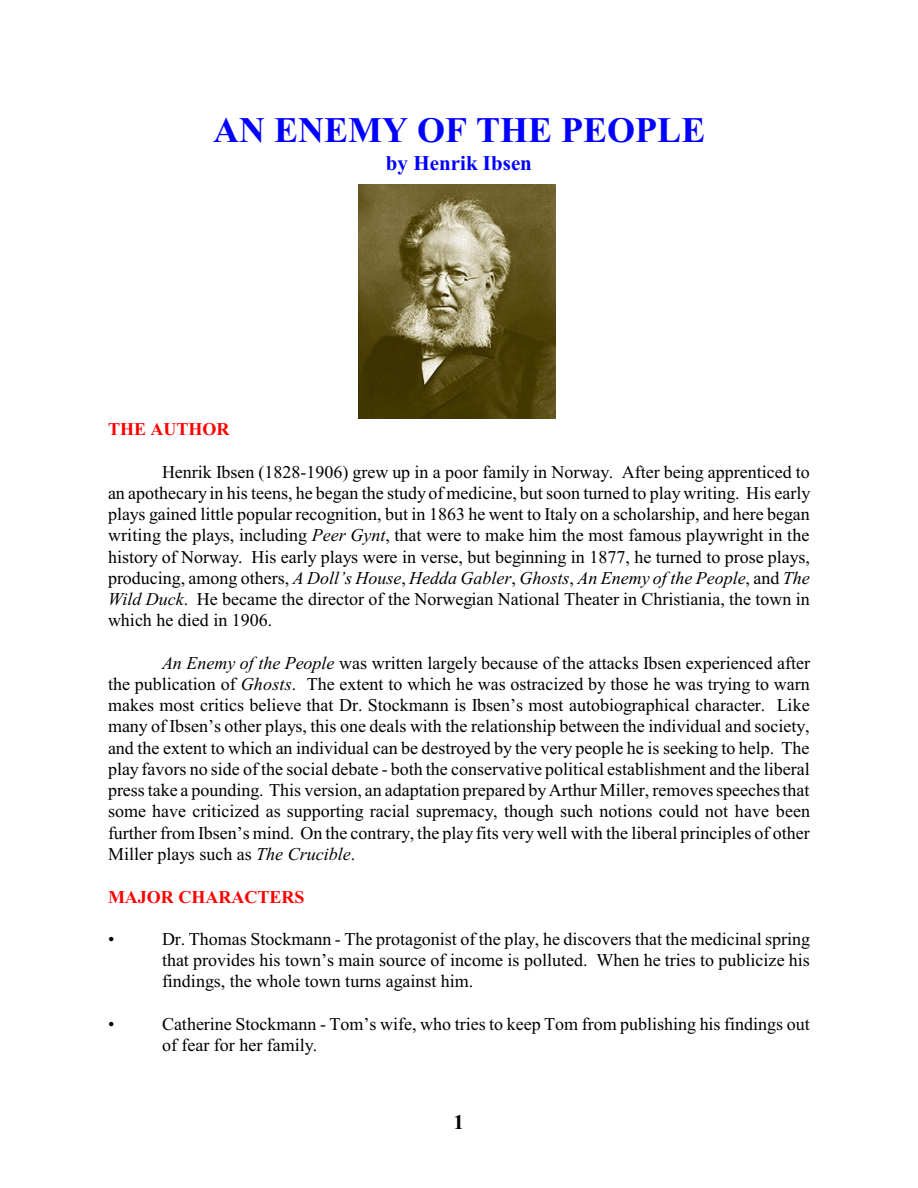
<style>
.page{position:relative;width:918px;height:1188px;background:#fff}
.page>*{position:absolute;margin:0;border:0;box-sizing:border-box;transform-origin:0 0}
.t1{font:700 36px "Times New Roman";color:#00f}
.t2{font:700 21px "Times New Roman";color:#00f}
.t3{font:700 21px "Times New Roman";color:#000}
.t4{font:18px/21.3px "Times New Roman";color:#000;text-align:justify}
.t5{font:700 18px "Times New Roman";color:#f00}
.s1{font-style:italic}
</style>
<div class="page">
<img style="left:359px;top:184px;width:196px;height:235px">
<h1 class="t1" style="left:213px;top:118px;width:494px">AN ENEMY OF THE PEOPLE</h1>
<p class="t2" style="left:386px;top:156px;width:148px">by Henrik Ibsen</p>
<p class="t5" style="left:108px;top:423px;width:123px">THE AUTHOR</p>
<p class="t4" style="left:108px;top:463px;width:704px;text-indent:54px">Henrik Ibsen (1828-1906) grew up in a poor family in Norway. After being apprenticed to an apothecary in his teens, he began the study of medicine, but soon turned to playwriting. His early plays gained little popular recognition, but in 1863 he went to Italy on a scholarship, and here began writing the plays, including <span class="s1">Peer Gynt</span>, that were to make him the most famous playwright in the history of Norway. His early plays were in verse, but beginning in 1877, he turned to prose plays, producing, among others, <span class="s1">A Doll’s House</span>, <span class="s1">Hedda Gabler</span>, <span class="s1">Ghosts</span>, <span class="s1">An Enemy of the People</span>, and <span class="s1">The Wild Duck</span>. He became the director of the Norwegian National Theater in Christiania, the town in which he died in 1906.</p>
<p class="t4" style="left:108px;top:654px;width:704px;text-indent:54px"><span class="s1">An Enemy of the People</span> was written largely because of the attacks Ibsen experienced after the publication of <span class="s1">Ghosts</span>. The extent to which he was ostracized by those he was trying to warn makes most critics believe that Dr. Stockmann is Ibsen’s most autobiographical character. Like many of Ibsen’s other plays, this one deals with the relationship between the individual and society, and the extent to which an individual can be destroyed by the very people he is seeking to help. The play favors no side of the social debate - both the conservative political establishment and the liberal press take a pounding. This version, an adaptation prepared byArthur Miller, removes speeches that some have criticized as supporting racial supremacy, though such notions could not have been further from Ibsen’s mind. On the contrary, the play fits verywell with the liberal principles of other Miller plays such as <span class="s1">The Crucible</span>.</p>
<p class="t5" style="left:108px;top:891px;width:198px">MAJOR CHARACTERS</p>
<p class="t4" style="left:108px;top:930px;width:8px">•</p>
<p class="t4" style="left:162px;top:930px;width:650px">Dr. Thomas Stockmann - The protagonist of the play, he discovers that the medicinal spring that provides his town’s main source of income is polluted. When he tries to publicize his findings, the whole town turns against him.</p>
<p class="t4" style="left:108px;top:1015px;width:8px">•</p>
<p class="t4" style="left:162px;top:1015px;width:649px">Catherine Stockmann - Tom’s wife, who tries to keep Tom from publishing his findings out of fear for her family.</p>
<p class="t3" style="left:454px;top:1115px;width:12px">1</p>
</div>
